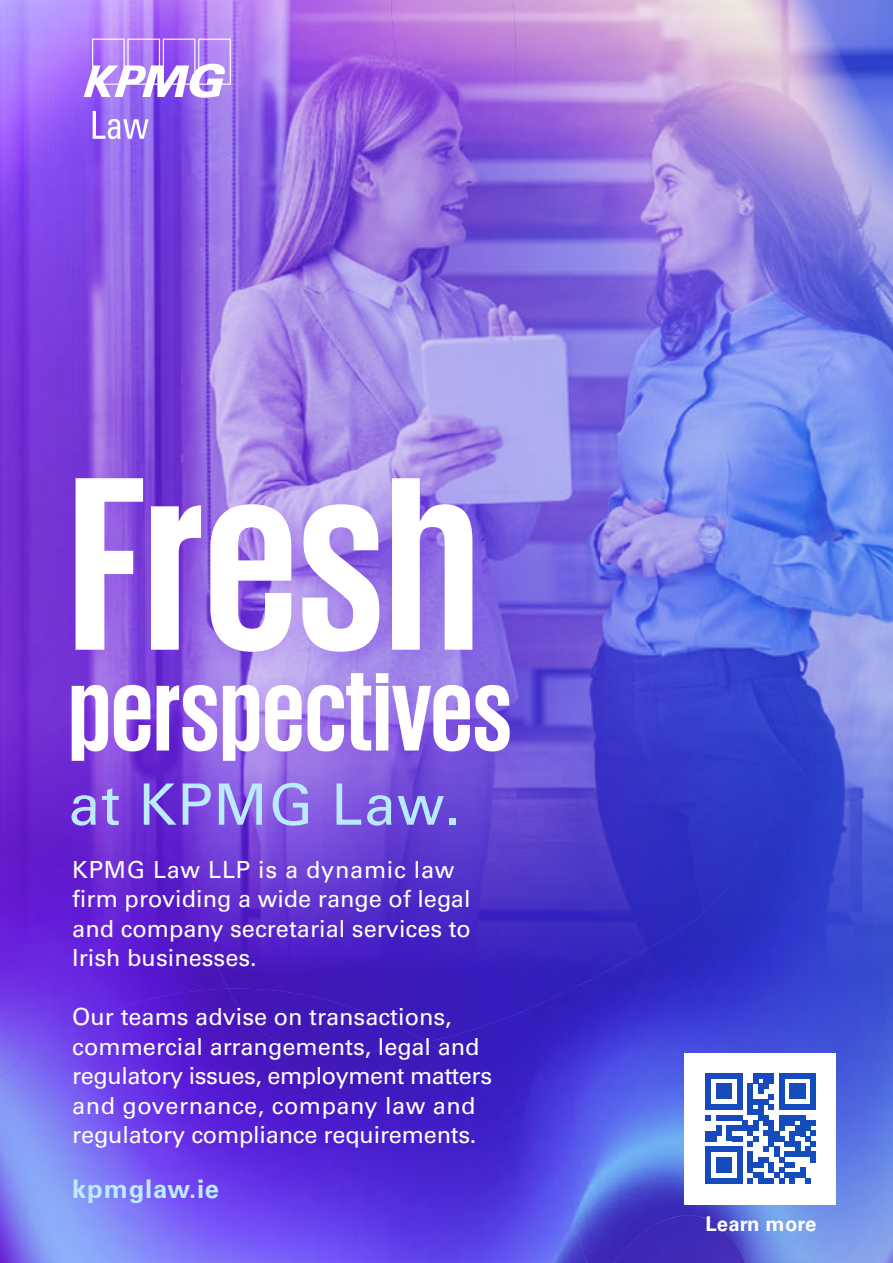
<style>
.page{position:relative;width:893px;height:1263px;background:#fff}
.page>*{position:absolute;margin:0;border:0;box-sizing:border-box;transform-origin:0 0}
.t1{font:700 252.9px "KPMG";letter-spacing:-.005em;color:#fff}
.t2{font:700 114.15px "KPMG";color:#fff}
.t3{font:57px "Univers LT Std";letter-spacing:.02em;color:#aceaff}
.t4{font:700 25.65px "Univers LT Std";letter-spacing:.03em;color:#aceaff}
.t5{font:23.55px/29.4px "Univers LT Std";color:#fff}
.t6{font:700 20.25px "Univers LT Std";letter-spacing:.01em;color:#fff}
.s1{font-family:"KPMG";font-size:18px;color:#00338d}
</style>
<div class="page">
<img style="left:0;top:0;width:893px;height:1263px">
<h1 class="t1" style="left:68px;top:437px;width:412px">Fresh</h1>
<h2 class="t2" style="left:68px;top:654px;width:445px">perspectives</h2>
<h3 class="t3" style="left:68px;top:771px;width:393px">at KPMG Law.</h3>
<p class="t5" style="left:72px;top:855px;width:400px">KPMG Law LLP is a dynamic law firm providing a wide range of legal and company secretarial services to<br>Irish businesses.</p>
<p class="t5" style="left:72px;top:1002px;width:421px">Our teams advise on transactions, commercial arrangements, legal and regulatory issues, employment matters and governance, company law and regulatory compliance requirements.</p>
<p class="t4" style="left:72px;top:1173px;width:148px">kpmglaw.ie</p>
<p class="t6" style="left:705px;top:1212px;width:122px">Learn more <span class="s1">7</span></p>
</div>
